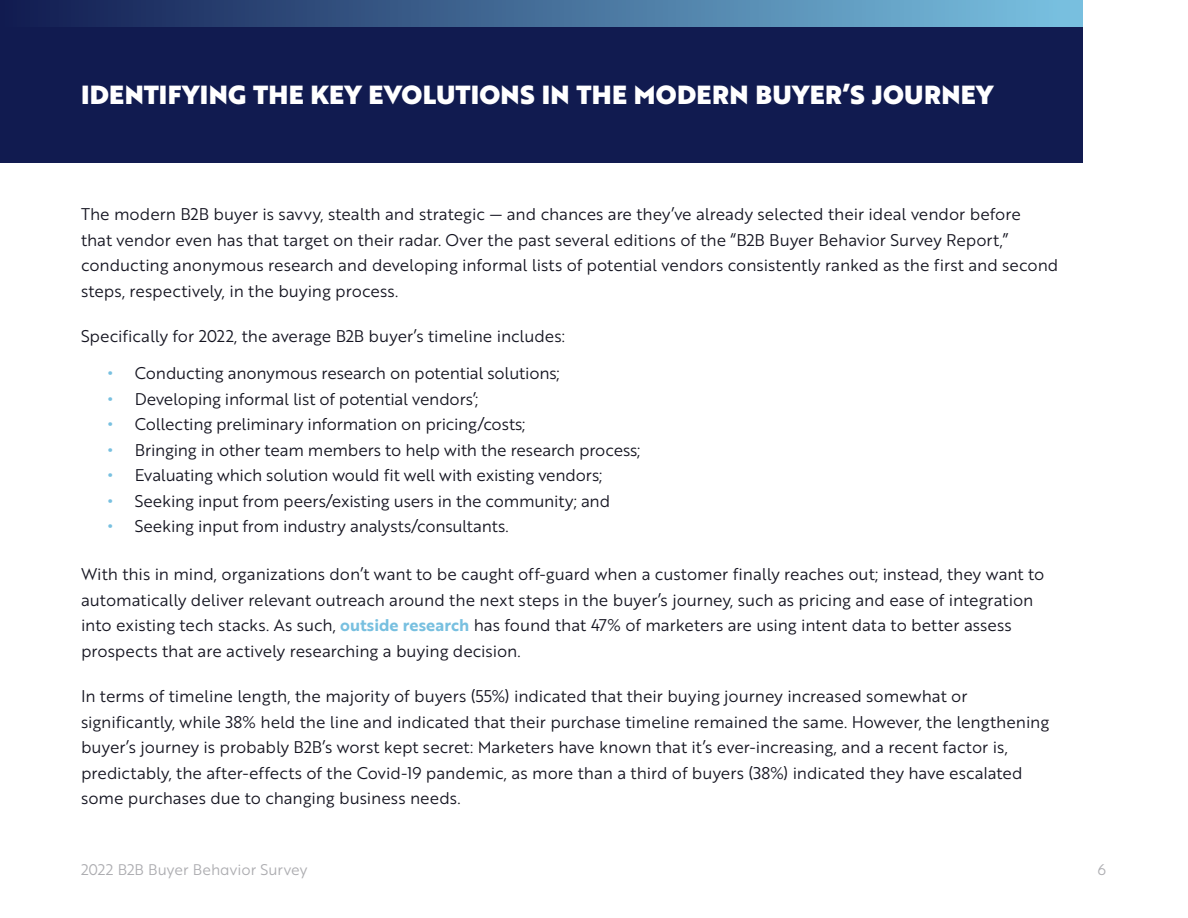
<style>
.page{position:relative;width:1188px;height:918px;background:#fff}
.page>*{position:absolute;margin:0;border:0;box-sizing:border-box;transform-origin:0 0}
.t1{font:25.5px "Brother 1816 Black";letter-spacing:.01em;color:#fff}
.t2{font:16.5px/25.5px "Brother 1816 Book";letter-spacing:-.005em;color:#151521}
.t3{font:15px "Brother 1816 Book";letter-spacing:.005em;color:#adadb1}
.s1{font-family:"Brother 1816 Bold";color:#78c0e0}
</style>
<div class="page">
<div style="left:0;top:27px;width:1082px;height:135px;background:#111b50"></div>
<div style="left:0;top:0;width:1082px;height:27px;background:linear-gradient(to right,#111b50,#7ac3e2)"></div>
<h1 class="t1" style="left:81px;top:75px;width:914px">IDENTIFYING THE KEY EVOLUTIONS IN THE MODERN BUYER’S JOURNEY</h1>
<p class="t2" style="left:81px;top:201px;width:979px">The modern B2B buyer is savvy, stealth and strategic — and chances are they’ve already selected their ideal vendor before<br>that vendor even has that target on their radar. Over the past several editions of the “B2B Buyer Behavior Survey Report,” conducting anonymous research and developing informal lists of potential vendors consistently ranked as the first and second steps, respectively, in the buying process.</p>
<p class="t2" style="left:81px;top:322px;width:485px">Specifically for 2022, the average B2B buyer’s timeline includes:</p>
<p class="t2" style="left:108px;top:360px;width:453px"><span class="s1">•</span> Conducting anonymous research on potential solutions;</p>
<p class="t2" style="left:108px;top:385px;width:372px"><span class="s1">•</span> Developing informal list of potential vendors’;</p>
<p class="t2" style="left:108px;top:411px;width:419px"><span class="s1">•</span> Collecting preliminary information on pricing/costs;</p>
<p class="t2" style="left:108px;top:436px;width:534px"><span class="s1">•</span> Bringing in other team members to help with the research process;</p>
<p class="t2" style="left:108px;top:462px;width:496px"><span class="s1">•</span> Evaluating which solution would fit well with existing vendors;</p>
<p class="t2" style="left:108px;top:487px;width:504px"><span class="s1">•</span> Seeking input from peers/existing users in the community; and</p>
<p class="t2" style="left:108px;top:513px;width:402px"><span class="s1">•</span> Seeking input from industry analysts/consultants.</p>
<p class="t2" style="left:81px;top:561px;width:965px">With this in mind, organizations don’t want to be caught off-guard when a customer finally reaches out; instead, they want to automatically deliver relevant outreach around the next steps in the buyer’s journey, such as pricing and ease of integration into existing tech stacks. As such, <span class="s1">outside research</span> has found that 47% of marketers are using intent data to better assess prospects that are actively researching a buying decision.</p>
<p class="t2" style="left:81px;top:683px;width:970px">In terms of timeline length, the majority of buyers (55%) indicated that their buying journey increased somewhat or significantly, while 38% held the line and indicated that their purchase timeline remained the same. However, the lengthening buyer’s journey is probably B2B’s worst kept secret: Marketers have known that it’s ever-increasing, and a recent factor is, predictably, the after-effects of the Covid-19 pandemic, as more than a third of buyers (38%) indicated they have escalated some purchases due to changing business needs.</p>
<p class="t3" style="left:81px;top:858px;width:228px">2022 B2B Buyer Behavior Survey</p>
<p class="t3" style="left:1097px;top:858px;width:10px">6</p>
</div>
